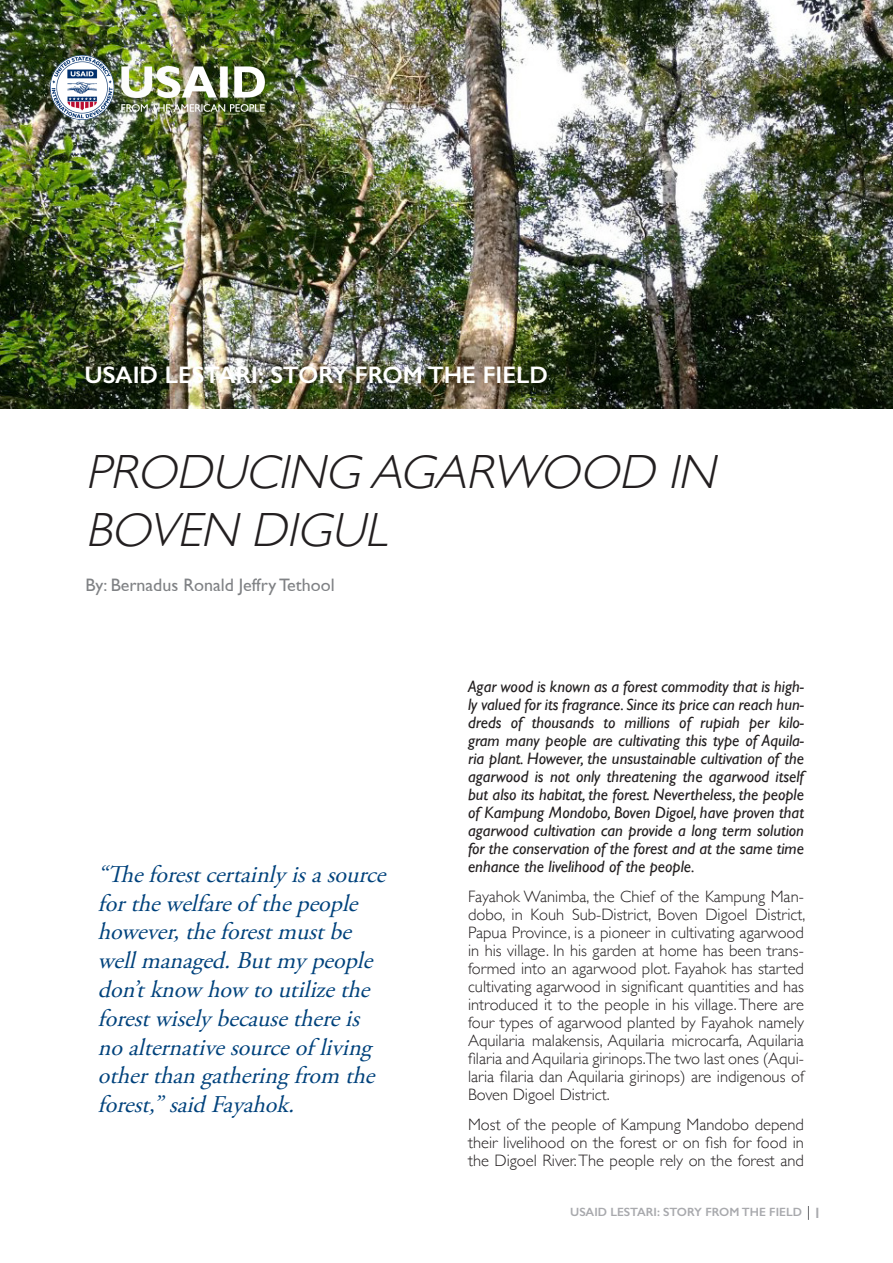
<style>
.page{position:relative;width:893px;height:1263px;background:#fff}
.page>*{position:absolute;margin:0;border:0;box-sizing:border-box;transform-origin:0 0}
.t1{font:italic 300 48px/57.6px "Gill Sans";color:#231f20}
.t2{font:italic 24px/28.8px "Adobe Garamond Pro";color:#01427c}
.t3{font:600 24px "Gill Sans";color:#fff}
.t4{font:18px "Gill Sans";color:#808285}
.t5{font:300 16.5px/18px "Gill Sans";color:#231f20;text-align:justify}
.t6{font:italic 16.5px/18px "Gill Sans";color:#231f20;text-align:justify}
.t7{font:600 15px "Gill Sans";color:#a8a9ad}
.t8{font:600 12px "Gill Sans";color:#a8a9ad}
</style>
<div class="page">
<img style="left:0;top:0;width:893px;height:409px">
<img style="left:51px;top:55px;width:214px;height:64px">
<svg style="left:808px;top:1206px;width:1px;height:14px"></svg>
<p class="t3" style="left:85px;top:360px;width:465px">USAID LESTARI: STORY FROM THE FIELD</p>
<p class="t1" style="left:86px;top:441px;width:646px">PRODUCING AGARWOOD IN<br>BOVEN DIGUL</p>
<p class="t4" style="left:86px;top:574px;width:251px">By: Bernadus Ronald Jeffry Tethool</p>
<p class="t2" style="left:98px;top:860px;width:296px">“Theforestcertainlyisasource forthewelfareof thepeople however,theforestmustbe wellmanaged.Butmypeople don’tknow how toutilizethe forestwiselybecausethereis noalternativesourceof living otherthangatheringfrom the forest,”saidFayahok.</p>
<p class="t6" style="left:468px;top:677px;width:337px">Agar wood is known as a forest commodity that is high&shy;ly valued for its fragrance. Since its price can reach hun&shy;dreds of thousands to millions of rupiah per kilo&shy;gram many people are cultivating this type of Aquila&shy;ria plant. However, the unsustainable cultivation of the agarwood is not only threatening the agarwood itself but also its habitat, the forest. Nevertheless, the people of Kampung Mondobo, Boven Digoel, have proven that agarwood cultivation can provide a long term solution for the conservation of the forest and at the same time enhance the livelihood of the people.</p>
<p class="t5" style="left:468px;top:886px;width:339px">Fayahok Wanimba, the Chief of the Kampung Man&shy;dobo, in Kouh Sub-District, Boven Digoel District, Papua Province, is a pioneer in cultivating agarwood in his village. In his garden at home has been trans&shy;formed into an agarwood plot. Fayahok has started cultivating agarwood in significant quantities and has introduced it to the people in his village. There are four types of agarwood planted by Fayahok namely Aquilaria malakensis, Aquilaria microcarfa, Aquilaria filaria and Aquilaria girinops.The two last ones (Aqui&shy;laria filaria dan Aquilaria girinops) are indigenous of Boven Digoel District.</p>
<p class="t5" style="left:468px;top:1114px;width:337px">Most of the people of Kampung Mandobo depend their livelihood on the forest or on fish for food in the Digoel River. The people rely on the forest and</p>
<p class="t8" style="left:570px;top:1205px;width:233px">USAID LESTARI: STORY FROM THE FIELD</p>
<p class="t7" style="left:813px;top:1204px;width:9px">1</p>
</div>
